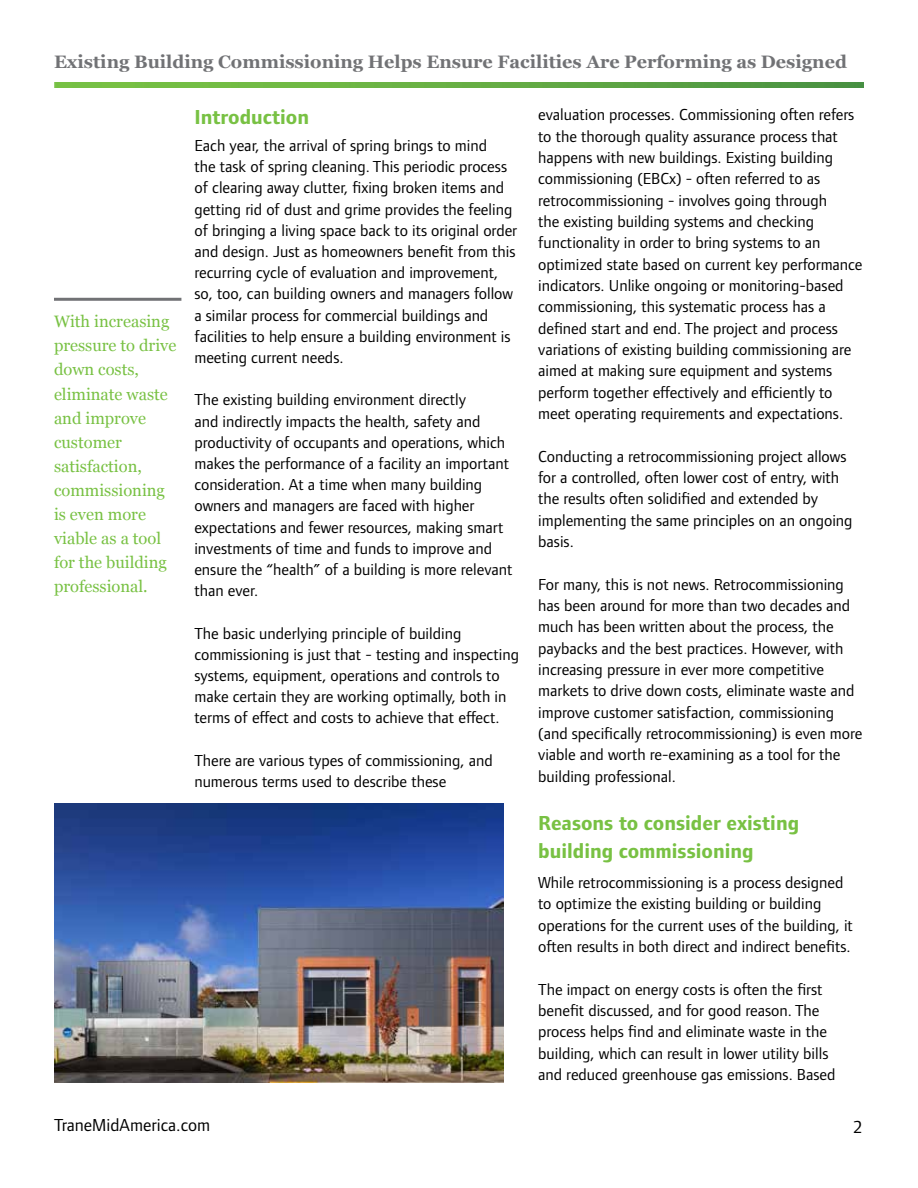
<style>
.page{position:relative;width:918px;height:1188px;background:#fff}
.page>*{position:absolute;margin:0;border:0;box-sizing:border-box;transform-origin:0 0}
.t1{font:700 21px/27.3px "Foundry Form Sans";color:#78c143}
.t2{font:700 18px "Georgia";color:#717275}
.t3{font:18px "Foundry Form Sans";color:#000}
.t4{font:16.5px/21.3px "Foundry Form Sans";color:#000}
.t5{font:16.5px/24px "Georgia";color:#78c143}
</style>
<div class="page">
<img style="left:54px;top:803px;width:450px;height:279px">
<img style="left:54px;top:83px;width:810px;height:5px">
<div style="left:54px;top:298px;width:127px;height:3px;border:2px solid #717275"></div>
<p class="t2" style="left:54px;top:50px;width:794px">Existing Building Commissioning Helps Ensure Facilities Are Performing as Designed</p>
<p class="t1" style="left:194px;top:103px;width:116px">Introduction</p>
<p class="t4" style="left:194px;top:135px;width:324px">Each year, the arrival of spring brings to mind<br>the task of spring cleaning. This periodic process of clearing away clutter, fixing broken items and getting rid of dust and grime provides the feeling of bringing a living space back to its original order and design. Just as homeowners benefit from this recurring cycle of evaluation and improvement, so, too, can building owners and managers follow a similar process for commercial buildings and facilities to help ensure a building environment is meeting current needs.</p>
<p class="t4" style="left:194px;top:389px;width:320px">The existing building environment directly<br>and indirectly impacts the health, safety and productivity of occupants and operations, which makes the performance of a facility an important consideration. At a time when many building owners and managers are faced with higher expectations and fewer resources, making smart investments of time and funds to improve and ensure the “health” of a building is more relevant than ever.</p>
<p class="t4" style="left:194px;top:623px;width:326px">The basic underlying principle of building commissioning is just that - testing and inspecting systems, equipment, operations and controls to make certain they are working optimally, both in terms of effect and costs to achieve that effect.</p>
<p class="t4" style="left:194px;top:750px;width:300px">There are various types of commissioning, and numerous terms used to describe these</p>
<p class="t4" style="left:538px;top:104px;width:326px">evaluation processes. Commissioning often refers to the thorough quality assurance process that happens with new buildings. Existing building commissioning (EBCx) - often referred to as retrocommissioning - involves going through<br>the existing building systems and checking functionality in order to bring systems to an optimized state based on current key performance indicators. Unlike ongoing or monitoring-based commissioning, this systematic process has a defined start and end. The project and process variations of existing building commissioning are aimed at making sure equipment and systems perform together effectively and efficiently to meet operating requirements and expectations.</p>
<p class="t4" style="left:538px;top:446px;width:316px">Conducting a retrocommissioning project allows for a controlled, often lower cost of entry, with the results often solidified and extended by implementing the same principles on an ongoing basis.</p>
<p class="t4" style="left:538px;top:574px;width:326px">For many, this is not news. Retrocommissioning has been around for more than two decades and much has been written about the process, the paybacks and the best practices. However, with increasing pressure in ever more competitive markets to drive down costs, eliminate waste and improve customer satisfaction, commissioning (and specifically retrocommissioning) is even more viable and worth re-examining as a tool for the building professional.</p>
<p class="t1" style="left:538px;top:810px;width:262px">Reasons to consider existing building commissioning</p>
<p class="t4" style="left:538px;top:872px;width:316px">While retrocommissioning is a process designed to optimize the existing building or building operations for the current uses of the building, it often results in both direct and indirect benefits.</p>
<p class="t4" style="left:538px;top:979px;width:299px">The impact on energy costs is often the first benefit discussed, and for good reason. The process helps find and eliminate waste in the building, which can result in lower utility bills and reduced greenhouse gas emissions. Based</p>
<p class="t5" style="left:54px;top:310px;width:124px">With increasing pressure to drive down costs, eliminate waste and improve customer satisfaction, commissioning is even more viable as a tool for the building professional.</p>
<p class="t3" style="left:54px;top:1114px;width:158px">TraneMidAmerica.com</p>
<p class="t3" style="left:853px;top:1117px;width:11px">2</p>
</div>
